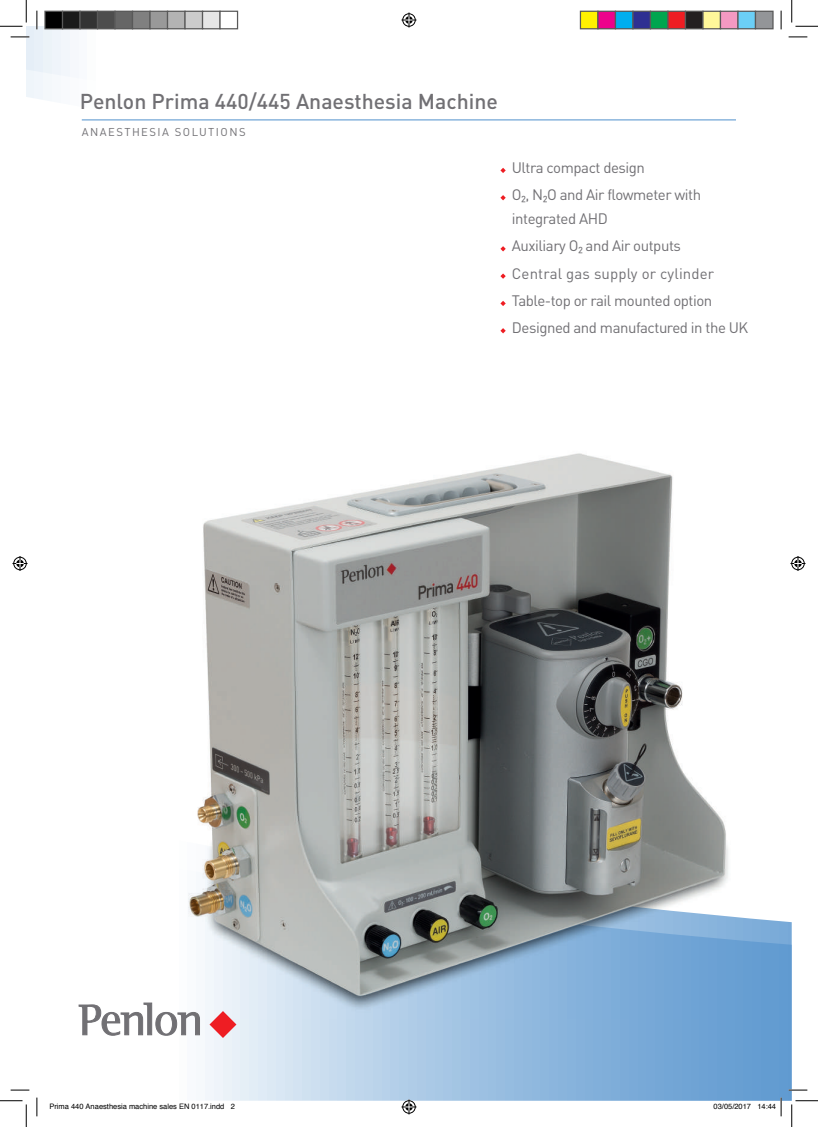
<style>
.page{position:relative;width:818px;height:1127px;background:#fff}
.page>*{position:absolute;margin:0;border:0;box-sizing:border-box;transform-origin:0 0}
.t1{font:500 21.25px "DIN Pro";color:#717074}
.t2{font:15px/27.2px "DIN Pro";letter-spacing:-.03em;color:#717074}
.t3{font:11.25px "DIN Pro";letter-spacing:.13em;color:#717074}
.t4{font:7.5px "Helvetica";color:#000}
</style>
<div class="page">
<svg style="left:26px;top:26px;width:756px;height:226px"></svg>
<svg style="left:26px;top:917px;width:766px;height:183px"></svg>
<hr style="left:82px;top:119px;width:654px;height:1px;background:#5090cc">
<svg style="left:209px;top:1018px;width:27px;height:19px"></svg>
<svg style="left:79px;top:1002px;width:121px;height:33px"></svg>
<svg style="left:500px;top:168px;width:6px;height:5px"></svg>
<svg style="left:500px;top:195px;width:6px;height:5px"></svg>
<svg style="left:500px;top:246px;width:6px;height:5px"></svg>
<svg style="left:500px;top:273px;width:6px;height:6px"></svg>
<svg style="left:500px;top:301px;width:6px;height:5px"></svg>
<svg style="left:500px;top:328px;width:6px;height:5px"></svg>
<img style="left:116px;top:829px;width:620px;height:189px">
<img style="left:186px;top:453px;width:539px;height:543px">
<svg style="left:11px;top:36px;width:18px;height:2px"></svg>
<svg style="left:788px;top:36px;width:19px;height:2px"></svg>
<svg style="left:11px;top:1088px;width:18px;height:2px"></svg>
<svg style="left:788px;top:1088px;width:19px;height:2px"></svg>
<svg style="left:36px;top:11px;width:2px;height:18px"></svg>
<svg style="left:36px;top:1097px;width:2px;height:18px"></svg>
<svg style="left:780px;top:11px;width:2px;height:18px"></svg>
<svg style="left:0;top:0;width:27px;height:27px"></svg>
<svg style="left:0;top:1100px;width:27px;height:26px"></svg>
<svg style="left:791px;top:0;width:27px;height:27px"></svg>
<svg style="left:791px;top:1100px;width:27px;height:26px"></svg>
<svg style="left:401px;top:13px;width:15px;height:15px"></svg>
<svg style="left:401px;top:1099px;width:15px;height:15px"></svg>
<svg style="left:13px;top:556px;width:15px;height:15px"></svg>
<svg style="left:790px;top:556px;width:15px;height:15px"></svg>
<div style="left:45px;top:11px;width:18px;height:18px;background:#000"></div>
<div style="left:44px;top:11px;width:19px;height:18px;border:1px solid #595959"></div>
<div style="left:63px;top:11px;width:17px;height:18px;background:#1a1a1a"></div>
<div style="left:62px;top:11px;width:19px;height:18px;border:1px solid #595959"></div>
<div style="left:80px;top:11px;width:18px;height:18px;background:#333"></div>
<div style="left:79px;top:11px;width:19px;height:18px;border:1px solid #595959"></div>
<div style="left:98px;top:11px;width:17px;height:18px;background:#4d4d4d"></div>
<div style="left:97px;top:11px;width:19px;height:18px;border:1px solid #595959"></div>
<div style="left:115px;top:11px;width:18px;height:18px;background:#666"></div>
<div style="left:114px;top:11px;width:19px;height:18px;border:1px solid #595959"></div>
<div style="left:133px;top:11px;width:17px;height:18px;background:#808080"></div>
<div style="left:132px;top:11px;width:19px;height:18px;border:1px solid #595959"></div>
<div style="left:150px;top:11px;width:18px;height:18px;background:#999"></div>
<div style="left:149px;top:11px;width:19px;height:18px;border:1px solid #595959"></div>
<div style="left:168px;top:11px;width:17px;height:18px;background:#b3b3b3"></div>
<div style="left:167px;top:11px;width:19px;height:18px;border:1px solid #595959"></div>
<div style="left:185px;top:11px;width:18px;height:18px;background:#ccc"></div>
<div style="left:184px;top:11px;width:19px;height:18px;border:1px solid #595959"></div>
<div style="left:203px;top:11px;width:17px;height:18px;background:#e6e6e6"></div>
<div style="left:202px;top:11px;width:19px;height:18px;border:1px solid #595959"></div>
<div style="left:220px;top:11px;width:18px;height:18px;background:#fff"></div>
<div style="left:219px;top:11px;width:19px;height:18px;border:1px solid #595959"></div>
<div style="left:580px;top:11px;width:18px;height:18px;background:#fff101"></div>
<div style="left:580px;top:11px;width:18px;height:18px;border:1px solid #595959"></div>
<div style="left:598px;top:11px;width:17px;height:18px;background:#ed028c"></div>
<div style="left:597px;top:11px;width:19px;height:18px;border:1px solid #595959"></div>
<div style="left:615px;top:11px;width:18px;height:18px;background:#00aeef"></div>
<div style="left:615px;top:11px;width:18px;height:18px;border:1px solid #595959"></div>
<div style="left:633px;top:11px;width:17px;height:18px;background:#2e3092"></div>
<div style="left:632px;top:11px;width:19px;height:18px;border:1px solid #595959"></div>
<div style="left:650px;top:11px;width:18px;height:18px;background:#00a54f"></div>
<div style="left:650px;top:11px;width:18px;height:18px;border:1px solid #595959"></div>
<div style="left:668px;top:11px;width:17px;height:18px;background:#ee1d23"></div>
<div style="left:667px;top:11px;width:19px;height:18px;border:1px solid #595959"></div>
<div style="left:685px;top:11px;width:18px;height:18px;background:#231f20"></div>
<div style="left:685px;top:11px;width:18px;height:18px;border:1px solid #595959"></div>
<div style="left:703px;top:11px;width:17px;height:18px;background:#fff79a"></div>
<div style="left:702px;top:11px;width:19px;height:18px;border:1px solid #595959"></div>
<div style="left:720px;top:11px;width:18px;height:18px;background:#f499c2"></div>
<div style="left:720px;top:11px;width:18px;height:18px;border:1px solid #595959"></div>
<div style="left:738px;top:11px;width:17px;height:18px;background:#6bcff6"></div>
<div style="left:737px;top:11px;width:19px;height:18px;border:1px solid #595959"></div>
<div style="left:755px;top:11px;width:18px;height:18px;background:#939598"></div>
<div style="left:755px;top:11px;width:18px;height:18px;border:1px solid #595959"></div>
<svg style="left:757px;top:1097px;width:25px;height:18px"></svg>
<h1 class="t1" style="left:80px;top:84px;width:419px">Penlon Prima 440/445 Anaesthesia Machine</h1>
<p class="t3" style="left:82px;top:123px;width:165px">ANAESTHESIA SOLUTIONS</p>
<p class="t2" style="left:512px;top:152px;width:191px">Ultra compact design<br>O₂, N₂O and Air flowmeter with</p>
<p class="t2" style="left:512px;top:203px;width:238px">integrated AHD<br>Auxiliary O₂ and Air outputs<br>Central gas supply or cylinder<br>Table-top or rail mounted option<br>Designed and manufactured in the UK</p>
<p class="t4" style="left:49px;top:1100px;width:187px">Prima 440 Anaesthesia machine sales EN 0117.indd 2</p>
<p class="t4" style="left:713px;top:1100px;width:64px">03/05/2017 14:44</p>
</div>
